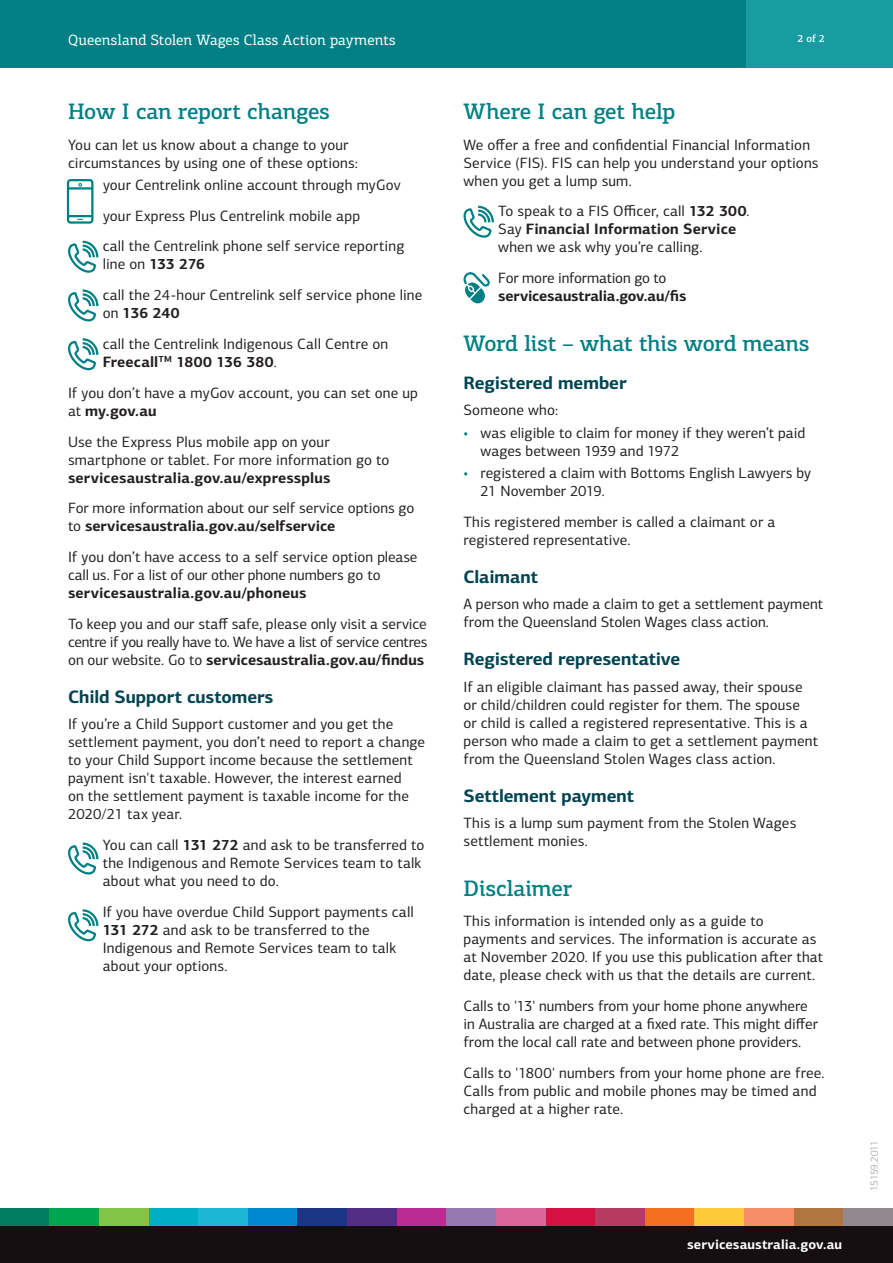
<style>
.page{position:relative;width:893px;height:1263px;background:#fff}
.page>*{position:absolute;margin:0;border:0;box-sizing:border-box;transform-origin:0 0}
.t1{font:500 22.5px "PF Centro Slab Pro";letter-spacing:-.015em;color:#008084}
.t2{font:700 18px "PF Centro Sans Pro";letter-spacing:-.005em;color:#004351}
.t3{font:15px/18px "PF Centro Sans Pro";letter-spacing:.005em;color:#231f20}
.t4{font:700 15px "PF Centro Sans Pro";letter-spacing:.01em;color:#231f20}
.t5{font:15px "PF Centro Slab Pro";letter-spacing:.005em;color:#fff}
.t6{font:700 15px "PF Centro Sans Pro";letter-spacing:-.01em;color:#231f20}
.t7{font:15px "PF Centro Sans Pro";letter-spacing:-.015em;color:#231f20}
.t8{font:700 13.5px "PF Centro Sans Pro";letter-spacing:.005em;color:#fff}
.t9{font:300 10.5px "PF Centro Sans Pro";letter-spacing:-.015em;color:#939598}
.t10{font:500 10.5px "PF Centro Slab Pro";color:#fff}
.s1{font-weight:700}
.s2{color:#008084}
</style>
<div class="page">
<div style="left:0;top:0;width:893px;height:68px;background:#008084"></div>
<div style="left:0;top:1225px;width:893px;height:38px;background:#160f11"></div>
<div style="left:746px;top:0;width:147px;height:68px;background:#189ca2"></div>
<div style="left:0;top:1208px;width:50px;height:17px;background:#007d60"></div>
<div style="left:50px;top:1208px;width:49px;height:17px;background:#00a54f"></div>
<div style="left:99px;top:1208px;width:50px;height:17px;background:#83c447"></div>
<div style="left:149px;top:1208px;width:49px;height:17px;background:#00aec5"></div>
<div style="left:198px;top:1208px;width:50px;height:17px;background:#1cb7d2"></div>
<div style="left:248px;top:1208px;width:50px;height:17px;background:#0089cf"></div>
<div style="left:298px;top:1208px;width:49px;height:17px;background:#1c3685"></div>
<div style="left:347px;top:1208px;width:50px;height:17px;background:#522e86"></div>
<div style="left:397px;top:1208px;width:49px;height:17px;background:#bc2b92"></div>
<div style="left:446px;top:1208px;width:50px;height:17px;background:#9678b1"></div>
<div style="left:496px;top:1208px;width:50px;height:17px;background:#da669c"></div>
<div style="left:546px;top:1208px;width:49px;height:17px;background:#d71043"></div>
<div style="left:595px;top:1208px;width:50px;height:17px;background:#b53c60"></div>
<div style="left:645px;top:1208px;width:49px;height:17px;background:#f36e21"></div>
<div style="left:694px;top:1208px;width:50px;height:17px;background:#ffc938"></div>
<div style="left:744px;top:1208px;width:50px;height:17px;background:#f68d68"></div>
<div style="left:794px;top:1208px;width:49px;height:17px;background:#af7640"></div>
<div style="left:843px;top:1208px;width:50px;height:17px;background:#938890"></div>
<div style="left:67px;top:179px;width:26px;height:45px;border:2px solid #008084;border-radius:3px"></div>
<hr style="left:68px;top:215px;width:24px;height:2px;background:#008084">
<hr style="left:68px;top:187px;width:24px;height:3px;background:#008084">
<svg style="left:78px;top:183px;width:4px;height:4px"></svg>
<svg style="left:68px;top:240px;width:31px;height:33px"></svg>
<svg style="left:68px;top:289px;width:31px;height:33px"></svg>
<svg style="left:68px;top:338px;width:31px;height:33px"></svg>
<svg style="left:68px;top:842px;width:31px;height:33px"></svg>
<svg style="left:68px;top:909px;width:31px;height:33px"></svg>
<svg style="left:463px;top:205px;width:31px;height:33px"></svg>
<svg style="left:463px;top:272px;width:27px;height:32px"></svg>
<p class="t5" style="left:68px;top:31px;width:329px">Queensland Stolen Wages Class Action payments</p>
<h1 class="t1" style="left:68px;top:97px;width:263px">How I can report changes</h1>
<p class="t3" style="left:68px;top:136px;width:291px">You can let us know about a change to your circumstances by using one of these options:</p>
<p class="t3" style="left:103px;top:169px;width:303px;line-height:30.8px">your Centrelink online account through myGov your Express Plus Centrelink mobile app<br>call the Centrelink phone self service reporting</p>
<p class="t3" style="left:103px;top:249px;width:321px;line-height:30.8px">line on <span class="s1">133 276<br></span>call the 24-hour Centrelink self service phone line</p>
<p class="t3" style="left:103px;top:298px;width:287px;line-height:30.8px">on <span class="s1">136 240<br></span>call the Centrelink Indigenous Call Centre on</p>
<p class="t3" style="left:68px;top:346px;width:351px;line-height:30.8px;text-indent:35px"><span class="s1">Freecall</span><sup>TM</sup> <span class="s1">1800 136 380</span>.<br>If you don’t have a myGov account, you can set one up</p>
<p class="t3" style="left:68px;top:395px;width:263px;line-height:30.8px">at <span class="s1">my.gov.au<br></span>Use the Express Plus mobile app on your</p>
<p class="t3" style="left:68px;top:450px;width:323px">smartphone or tablet. For more information go to</p>
<p class="t4" style="left:68px;top:468px;width:264px">servicesaustralia.gov.au/expressplus</p>
<p class="t3" style="left:68px;top:499px;width:348px">For more information about our self service options go to <span class="s1">servicesaustralia.gov.au/selfservice</span></p>
<p class="t3" style="left:68px;top:548px;width:351px">If you don’t have access to a self service option please call us. For a list of our other phone numbers go to</p>
<p class="t4" style="left:68px;top:583px;width:240px">servicesaustralia.gov.au/phoneus</p>
<p class="t3" style="left:68px;top:615px;width:361px;text-align:justify">To keep you and our staff safe, please only visit a service centre if you really have to. We have a list of service centres on our website. Go to <span class="s1">servicesaustralia.gov.au/findus</span></p>
<p class="t2" style="left:68px;top:685px;width:207px">Child Support customers</p>
<p class="t3" style="left:68px;top:715px;width:359px">If you’re a Child Support customer and you get the settlement payment, you don’t need to report a change to your Child Support income because the settlement payment isn't taxable. However, the interest earned<br>on the settlement payment is taxable income for the 2020/21 tax year.</p>
<p class="t3" style="left:103px;top:836px;width:323px">You can call <span class="s1">131 272</span> and ask to be transferred to the Indigenous and Remote Services team to talk about what you need to do.</p>
<p class="t3" style="left:103px;top:903px;width:313px">If you have overdue Child Support payments call <span class="s1">131 272</span> and ask to be transferred to the Indigenous and Remote Services team to talk about your options.</p>
<p class="t10" style="left:797px;top:32px;width:29px">2 of 2</p>
<h1 class="t1" style="left:463px;top:97px;width:213px">Where I can get help</h1>
<p class="t3" style="left:463px;top:136px;width:357px">We offer a free and confidential Financial Information<br>Service (FIS). FIS can help you understand your options when you get a lump sum.</p>
<p class="t3" style="left:498px;top:202px;width:253px">To speak to a FIS Officer, call <span class="s1">132 300</span>.<br>Say <span class="s1">Financial Information Service </span>when we ask why you’re calling.</p>
<p class="t7" style="left:498px;top:269px;width:170px">For more information go to</p>
<p class="t6" style="left:498px;top:287px;width:190px">servicesaustralia.gov.au/fis</p>
<h1 class="t1" style="left:463px;top:329px;width:348px">Word list – what this word means</h1>
<p class="t2" style="left:463px;top:371px;width:165px">Registered member</p>
<p class="t3" style="left:463px;top:401px;width:96px">Someone who:</p>
<p class="t3" style="left:480px;top:423px;width:326px;text-indent:-17px"><span class="s2">•</span> was eligible to claim for money if they weren’t paid wages between 1939 and 1972</p>
<p class="t3" style="left:480px;top:464px;width:332px;text-indent:-17px"><span class="s2">•</span> registered a claim with Bottoms English Lawyers by<br>21 November 2019.</p>
<p class="t3" style="left:463px;top:512px;width:313px">This registered member is called a claimant or a registered representative.</p>
<p class="t2" style="left:463px;top:565px;width:76px">Claimant</p>
<p class="t3" style="left:463px;top:595px;width:361px">A person who made a claim to get a settlement payment from the Queensland Stolen Wages class action.</p>
<p class="t2" style="left:463px;top:647px;width:218px">Registered representative</p>
<p class="t3" style="left:463px;top:677px;width:356px">If an eligible claimant has passed away, their spouse or child/children could register for them. The spouse<br>or child is called a registered representative. This is a person who made a claim to get a settlement payment from the Queensland Stolen Wages class action.</p>
<p class="t2" style="left:463px;top:784px;width:172px">Settlement payment</p>
<p class="t3" style="left:463px;top:814px;width:334px">This is a lump sum payment from the Stolen Wages settlement monies.</p>
<h1 class="t1" style="left:463px;top:874px;width:110px">Disclaimer</h1>
<p class="t3" style="left:463px;top:912px;width:361px">This information is intended only as a guide to payments and services. The information is accurate as at November 2020. If you use this publication after that date, please check with us that the details are current.</p>
<p class="t3" style="left:463px;top:997px;width:356px">Calls to '13' numbers from your home phone anywhere in Australia are charged at a fixed rate. This might differ from the local call rate and between phone providers.</p>
<p class="t3" style="left:463px;top:1064px;width:363px">Calls to '1800' numbers from your home phone are free.<br>Calls from public and mobile phones may be timed and charged at a higher rate.</p>
<p class="t8" style="left:687px;top:1236px;width:156px">servicesaustralia.gov.au</p>
<p class="t9" style="left:868px;top:1191px;width:52px;rotate:-90deg">15159.2011</p>
</div>
